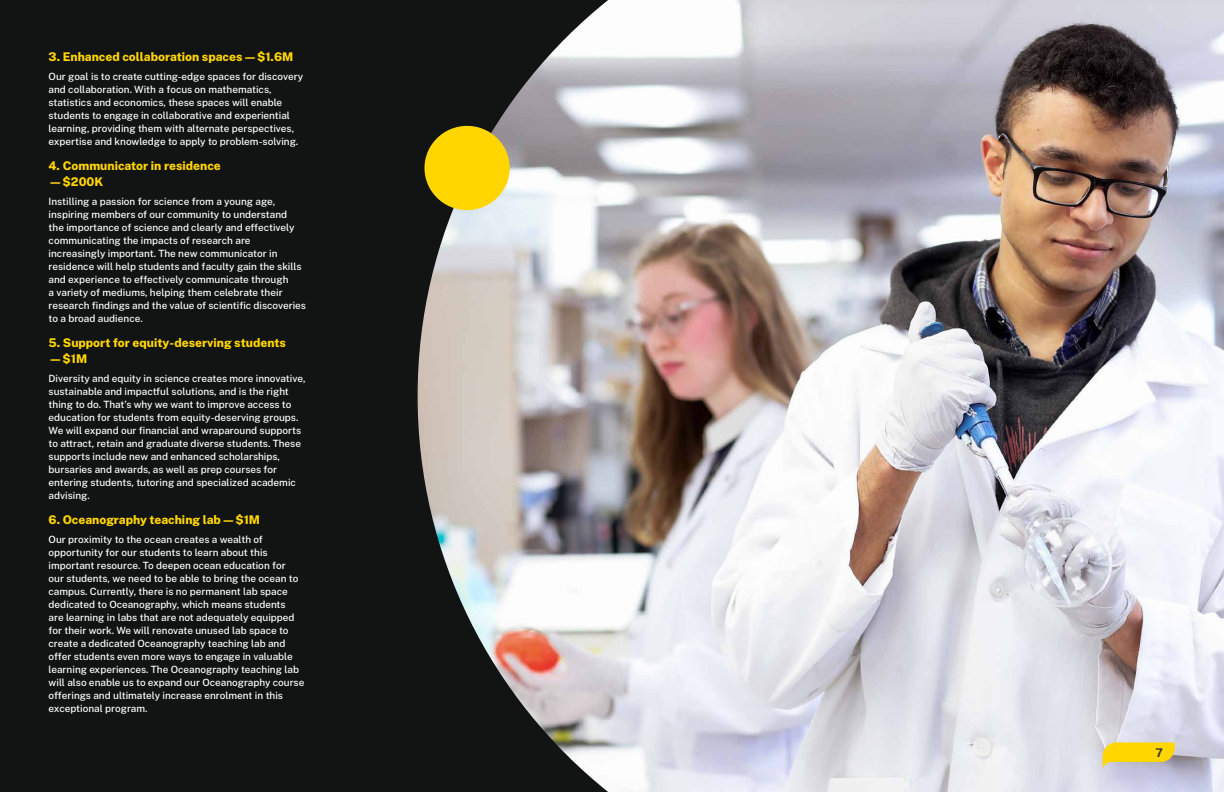
<style>
.page{position:relative;width:1224px;height:792px;background:#121313}
.page>*{position:absolute;margin:0;border:0;box-sizing:border-box;transform-origin:0 0}
.Subheading_14_BeakGold{font:800 12px/16px "Public Sans";color:#ffd600}
.t1{font:700 12px "Public Sans";color:#343432}
.Body_10_WingtipBlack{font:500 10px/13px "Public Sans";color:#fff}
</style>
<div class="page">
<img style="left:418px;top:0;width:806px;height:792px">
<div style="left:424px;top:126px;width:86px;height:84px;background:#ffd600;border-radius:50%"></div>
<svg style="left:1103px;top:742px;width:72px;height:26px"></svg>
<p class="Subheading_14_BeakGold" style="left:49px;top:48px;width:246px">3. Enhanced collaboration spaces—$1.6M</p>
<p class="Body_10_WingtipBlack" style="left:49px;top:69px;width:256px">Our goal is to create cutting-edge spaces for discovery and collaboration. With a focus on mathematics, statistics and economics, these spaces will enable students to engage in collaborative and experiential learning, providing them with alternate perspectives, expertise and knowledge to apply to problem-solving.</p>
<p class="Subheading_14_BeakGold" style="left:49px;top:157px;width:174px">4. Communicator in residence —$200K</p>
<p class="Body_10_WingtipBlack" style="left:49px;top:194px;width:259px">Instilling a passion for science from a young age, inspiring members of our community to understand<br>the importance of science and clearly and effectively communicating the impacts of research are increasingly important. The new communicator in residence will help students and faculty gain the skills and experience to effectively communicate through<br>a variety of mediums, helping them celebrate their research findings and the value of scientific discoveries to a broad audience.</p>
<p class="Subheading_14_BeakGold" style="left:49px;top:334px;width:239px">5. Support for equity-deserving students —$1M</p>
<p class="Body_10_WingtipBlack" style="left:49px;top:371px;width:258px">Diversity and equity in science creates more innovative, sustainable and impactful solutions, and is the right thing to do. That’s why we want to improve access to education for students from equity-deserving groups.<br>We will expand our financial and wraparound supports to attract, retain and graduate diverse students. These supports include new and enhanced scholarships, bursaries and awards, as well as prep courses for entering students, tutoring and specialized academic advising.</p>
<p class="Subheading_14_BeakGold" style="left:49px;top:511px;width:213px">6. Oceanography teaching lab—$1M</p>
<p class="Body_10_WingtipBlack" style="left:49px;top:532px;width:257px">Our proximity to the ocean creates a wealth of opportunity for our students to learn about this important resource. To deepen ocean education for<br>our students, we need to be able to bring the ocean to campus. Currently, there is no permanent lab space dedicated to Oceanography, which means students<br>are learning in labs that are not adequately equipped for their work. We will renovate unused lab space to create a dedicated Oceanography teaching lab and offer students even more ways to engage in valuable learning experiences. The Oceanography teaching lab will also enable us to expand our Oceanography course offerings and ultimately increase enrolment in this exceptional program.</p>
<p class="t1" style="left:1155px;top:743px;width:9px">7</p>
</div>
